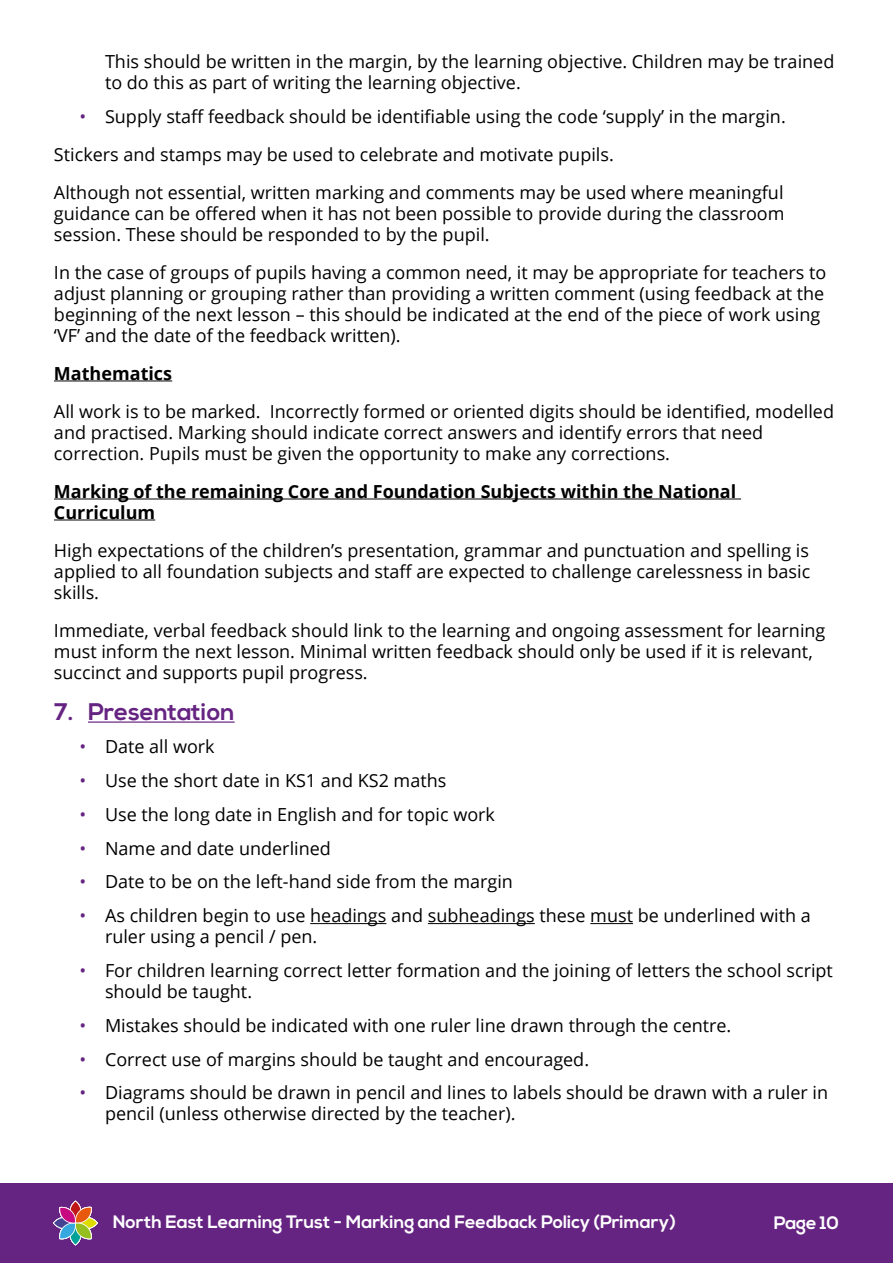
<style>
.page{position:relative;width:893px;height:1263px;background:#fff}
.page>*{position:absolute;margin:0;border:0;box-sizing:border-box;transform-origin:0 0}
.t1{font:700 24px "Nexa";color:#662482}
.t2{font:18px/21px "Open Sans";color:#000}
.t3{font:700 18px/21px "Open Sans";color:#000}
.t4{font:700 18px "Nexa";color:#fff}
.s1{color:#662482}
</style>
<div class="page">
<div style="left:0;top:1183px;width:893px;height:80px;background:#662482"></div>
<svg style="left:53px;top:1201px;width:45px;height:44px"></svg>
<hr style="left:54px;top:380px;width:118px;height:1px;background:#000">
<hr style="left:54px;top:498px;width:687px;height:1px;background:#000">
<hr style="left:54px;top:519px;width:101px;height:1px;background:#000">
<hr style="left:88px;top:721px;width:147px;height:2px;background:#662482">
<hr style="left:310px;top:923px;width:76px;height:1px;background:#000">
<hr style="left:428px;top:923px;width:107px;height:1px;background:#000">
<hr style="left:590px;top:923px;width:43px;height:1px;background:#000">
<p class="t2" style="left:105px;top:50px;width:731px">This should be written in the margin, by the learning objective. Children may be trained to do this as part of writing the learning objective.</p>
<p class="t2" style="left:54px;top:97px;width:733px;line-height:38px;text-indent:26px"><span class="s1">•</span> Supply staff feedback should be identifiable using the code ‘supply’ in the margin.<br>Stickers and stamps may be used to celebrate and motivate pupils.<br>Although not essential, written marking and comments may be used where meaningful</p>
<p class="t2" style="left:54px;top:202px;width:732px">guidance can be offered when it has not been possible to provide during the classroom session. These should be responded to by the pupil.</p>
<p class="t2" style="left:54px;top:261px;width:774px">In the case of groups of pupils having a common need, it may be appropriate for teachers to adjust planning or grouping rather than providing a written comment (using feedback at the beginning of the next lesson – this should be indicated at the end of the piece of work using ‘VF’ and the date of the feedback written).</p>
<p class="t3" style="left:54px;top:362px;width:120px">Mathematics</p>
<p class="t2" style="left:54px;top:400px;width:782px">All work is to be marked. Incorrectly formed or oriented digits should be identified, modelled and practised. Marking should indicate correct answers and identify errors that need correction. Pupils must be given the opportunity to make any corrections.</p>
<p class="t3" style="left:54px;top:480px;width:684px">Marking of the remaining Core and Foundation Subjects within the National<br>Curriculum</p>
<p class="t2" style="left:54px;top:539px;width:758px;text-align:justify">High expectations of the children’s presentation, grammar and punctuation and spelling is applied to all foundation subjects and staff are expected to challenge carelessness in basic skills.</p>
<p class="t2" style="left:54px;top:619px;width:773px">Immediate, verbal feedback should link to the learning and ongoing assessment for learning must inform the next lesson. Minimal written feedback should only be used if it is relevant, succinct and supports pupil progress.</p>
<h1 class="t1" style="left:54px;top:697px;width:182px">7. Presentation</h1>
<p class="t2" style="left:80px;top:736px;width:137px"><span class="s1">•</span> Date all work</p>
<p class="t2" style="left:80px;top:770px;width:368px"><span class="s1">•</span> Use the short date in KS1 and KS2 maths</p>
<p class="t2" style="left:80px;top:803px;width:417px"><span class="s1">•</span> Use the long date in English and for topic work</p>
<p class="t2" style="left:80px;top:837px;width:253px"><span class="s1">•</span> Name and date underlined</p>
<p class="t2" style="left:80px;top:871px;width:435px"><span class="s1">•</span> Date to be on the left-hand side from the margin</p>
<p class="t2" style="left:105px;top:905px;width:707px;text-indent:-25px"><span class="s1">•</span> As children begin to use headings and subheadings these must be underlined with a ruler using a pencil / pen.</p>
<p class="t2" style="left:105px;top:959px;width:729px;text-indent:-26px"><span class="s1">•</span> For children learning correct letter formation and the joining of letters the school script should be taught.</p>
<p class="t2" style="left:79px;top:1014px;width:653px"><span class="s1">•</span> Mistakes should be indicated with one ruler line drawn through the centre.</p>
<p class="t2" style="left:79px;top:1048px;width:511px"><span class="s1">•</span> Correct use of margins should be taught and encouraged.</p>
<p class="t2" style="left:105px;top:1082px;width:724px;text-indent:-26px"><span class="s1">•</span> Diagrams should be drawn in pencil and lines to labels should be drawn with a ruler in pencil (unless otherwise directed by the teacher).</p>
<p class="t4" style="left:113px;top:1212px;width:565px">North East Learning Trust - Marking and Feedback Policy (Primary)</p>
<p class="t4" style="left:774px;top:1212px;width:67px">Page 10</p>
</div>
